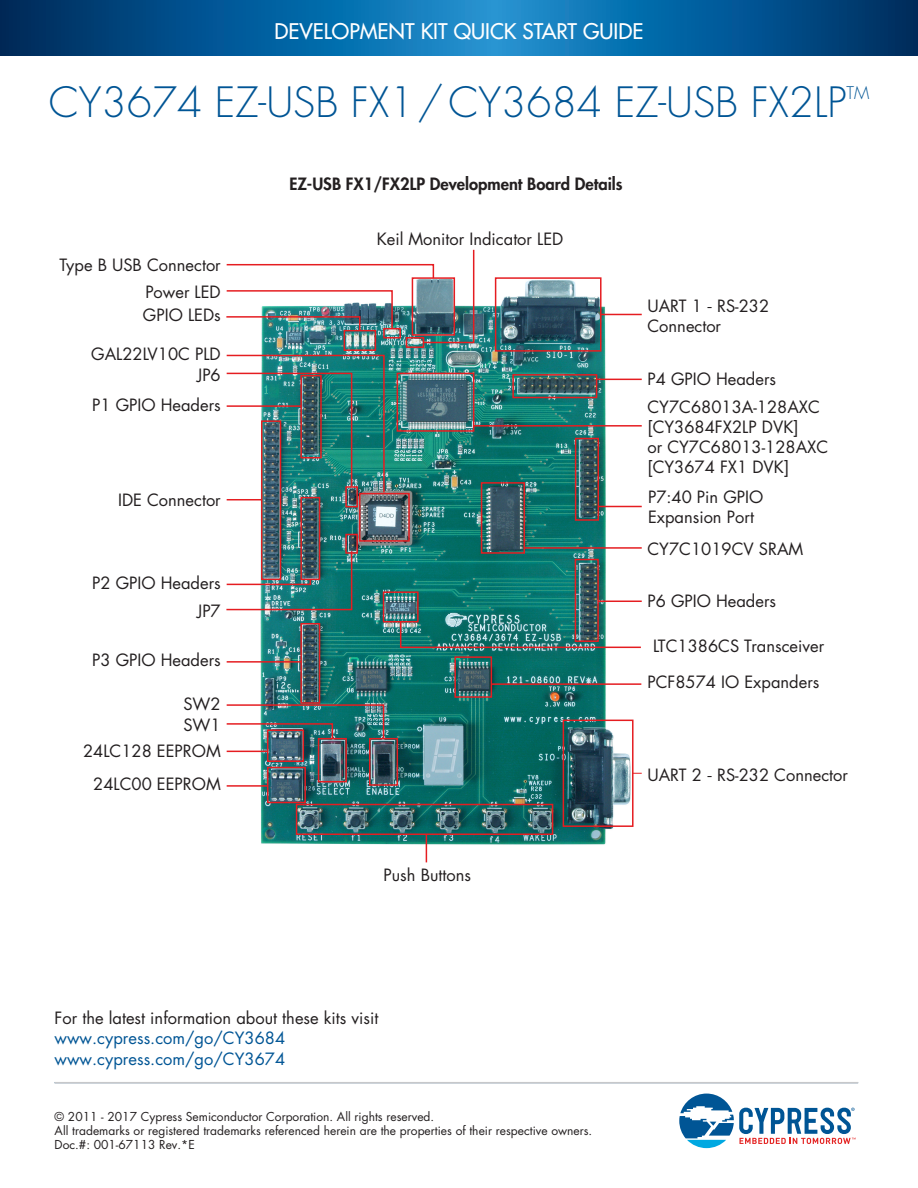
<style>
.page{position:relative;width:918px;height:1188px;background:#fff}
.page>*{position:absolute;margin:0;border:0;box-sizing:border-box;transform-origin:0 0}
.t1{font:300 40.65px "Futura Std";color:#005595}
.t2{font:500 21px "Futura Std";color:#fff}
.t3{font:300 16.95px "Futura Std";color:#005595}
.t4{font:16.5px/19.8px "Futura Std";color:#231f20}
.t5{font:16.5px/20.5px "Futura Std";color:#005595}
.t6{font:800 16.5px "Futura Std";color:#231f20}
.t7{font:12px/14.4px "Futura Std";color:#231f20}
.s1{font-family:"Myriad Pro"}
</style>
<div class="page">
<svg style="left:0;top:0;width:918px;height:55px;background:#075d99"></svg>
<hr style="left:55px;top:1082px;width:803px;height:1px;background:#c7c8ca">
<img style="left:254px;top:277px;width:388px;height:586px">
<hr style="left:601px;top:314px;width:41px;height:1px;background:#e51d21">
<hr style="left:597px;top:379px;width:45px;height:1px;background:#e51d21">
<hr style="left:598px;top:506px;width:44px;height:1px;background:#e51d21">
<hr style="left:598px;top:601px;width:44px;height:1px;background:#e51d21">
<svg style="left:426px;top:835px;width:1px;height:27px"></svg>
<hr style="left:524px;top:547px;width:118px;height:2px;background:#e51d21">
<hr style="left:474px;top:425px;width:168px;height:2px;background:#e51d21">
<div style="left:495px;top:277px;width:107px;height:75px;border:2px solid #e51d21"></div>
<div style="left:512px;top:374px;width:85px;height:24px;border:2px solid #e51d21"></div>
<div style="left:575px;top:438px;width:24px;height:83px;border:2px solid #e51d21"></div>
<div style="left:481px;top:482px;width:44px;height:72px;border:2px solid #e51d21"></div>
<div style="left:563px;top:720px;width:71px;height:107px;border:2px solid #e51d21"></div>
<div style="left:575px;top:559px;width:24px;height:83px;border:2px solid #e51d21"></div>
<div style="left:296px;top:804px;width:257px;height:31px;border:2px solid #e51d21"></div>
<div style="left:267px;top:767px;width:39px;height:36px;border:2px solid #e51d21"></div>
<div style="left:267px;top:729px;width:37px;height:33px;border:2px solid #e51d21"></div>
<div style="left:318px;top:738px;width:29px;height:44px;border:2px solid #e51d21"></div>
<div style="left:300px;top:623px;width:20px;height:81px;border:2px solid #e51d21"></div>
<div style="left:369px;top:738px;width:29px;height:48px;border:2px solid #e51d21"></div>
<div style="left:454px;top:656px;width:38px;height:42px;border:2px solid #e51d21"></div>
<div style="left:383px;top:591px;width:36px;height:31px;border:2px solid #e51d21"></div>
<div style="left:359px;top:493px;width:51px;height:49px;border:2px solid #e51d21"></div>
<div style="left:345px;top:534px;width:13px;height:20px;border:2px solid #e51d21"></div>
<div style="left:345px;top:486px;width:13px;height:21px;border:2px solid #e51d21"></div>
<div style="left:300px;top:497px;width:20px;height:83px;border:2px solid #e51d21"></div>
<div style="left:261px;top:420px;width:20px;height:160px;border:2px solid #e51d21"></div>
<div style="left:344px;top:330px;width:32px;height:21px;border:2px solid #e51d21"></div>
<div style="left:406px;top:337px;width:18px;height:11px;border:2px solid #e51d21"></div>
<div style="left:397px;top:373px;width:77px;height:59px;border:2px solid #e51d21"></div>
<img style="left:226px;top:704px;width:159px;height:36px">
<hr style="left:227px;top:751px;width:41px;height:1px;background:#e51d21">
<hr style="left:227px;top:785px;width:41px;height:2px;background:#e51d21">
<hr style="left:227px;top:661px;width:74px;height:2px;background:#e51d21">
<img style="left:226px;top:550px;width:127px;height:61px">
<hr style="left:227px;top:499px;width:35px;height:1px;background:#e51d21">
<hr style="left:491px;top:683px;width:150px;height:2px;background:#e51d21">
<img style="left:226px;top:354px;width:159px;height:140px">
<img style="left:226px;top:249px;width:249px;height:95px">
<img style="left:399px;top:620px;width:243px;height:29px">
<svg style="left:679px;top:1094px;width:177px;height:54px"></svg>
<p class="t2" style="left:275px;top:20px;width:370px">DEVELOPMENT KIT QUICK START GUIDE</p>
<h1 class="t1" style="left:49px;top:84px;width:799px">CY3674 EZ-USB FX1/CY3684 EZ-USB FX2LP</h1>
<p class="t3" style="left:847px;top:86px;width:24px">TM</p>
<p class="t6" style="left:289px;top:176px;width:335px">EZ-USB FX1/FX2LP Development Board Details</p>
<p class="t4" style="left:60px;top:257px;width:163px">Type B USB Connector</p>
<p class="t4" style="left:145px;top:283px;width:77px">Power LED</p>
<p class="t4" style="left:143px;top:307px;width:79px">GPIO LEDs</p>
<p class="t4" style="left:91px;top:345px;width:131px">GAL22LV10C PLD</p>
<p class="t4" style="left:197px;top:367px;width:25px">JP6</p>
<p class="t4" style="left:92px;top:396px;width:130px">P1 GPIO Headers</p>
<p class="t4" style="left:118px;top:492px;width:104px">IDE Connector</p>
<p class="t4" style="left:92px;top:574px;width:130px">P2 GPIO Headers</p>
<p class="t4" style="left:197px;top:602px;width:25px">JP7</p>
<p class="t4" style="left:92px;top:651px;width:130px">P3 GPIO Headers</p>
<p class="t4" style="left:183px;top:695px;width:39px">SW2</p>
<p class="t4" style="left:183px;top:717px;width:39px">SW1</p>
<p class="t4" style="left:83px;top:743px;width:139px">24LC128 EEPROM</p>
<p class="t4" style="left:93px;top:776px;width:129px">24LC00 EEPROM</p>
<p class="t4" style="left:377px;top:230px;width:188px">Keil Monitor Indicator LED</p>
<p class="t4" style="left:384px;top:867px;width:89px">Push Buttons</p>
<p class="t4" style="left:55px;top:1009px;width:325px">For the latest information about these kits visit</p>
<p class="t5" style="left:55px;top:1029px;width:232px">www.cypress.com/go/CY3684 www.cypress.com/go/CY3674</p>
<p class="t7" style="left:55px;top:1110px;width:539px">© 2011 - 2017 Cypress Semiconductor Corporation. All rights reserved.<br>All trademarks or registered trademarks referenced herein are the properties of their respective owners.<br>Doc.#: 001-67113 Rev.*E</p>
<p class="t4" style="left:647px;top:298px;width:123px">UART 1 <span class="s1">-</span> RS-232<br>Connector</p>
<p class="t4" style="left:647px;top:366px;width:174px;line-height:28.2px">P4 GPIO Headers<br>CY7C68013A-128AXC</p>
<p class="t4" style="left:647px;top:418px;width:182px">[CY3684FX2LP DVK]<br>or CY7C68013-128AXC [CY3674 FX1 DVK]</p>
<p class="t4" style="left:648px;top:489px;width:117px">P7:40 Pin GPIO<br>Expansion Port</p>
<p class="t4" style="left:647px;top:541px;width:157px">CY7C1019CV SRAM</p>
<p class="t4" style="left:647px;top:593px;width:130px">P6 GPIO Headers</p>
<p class="t4" style="left:653px;top:637px;width:173px">LTC1386CS Transceiver</p>
<p class="t4" style="left:647px;top:674px;width:173px">PCF8574 IO Expanders</p>
<p class="t4" style="left:647px;top:766px;width:202px">UART 2 <span class="s1">-</span> RS-232 Connector</p>
</div>
